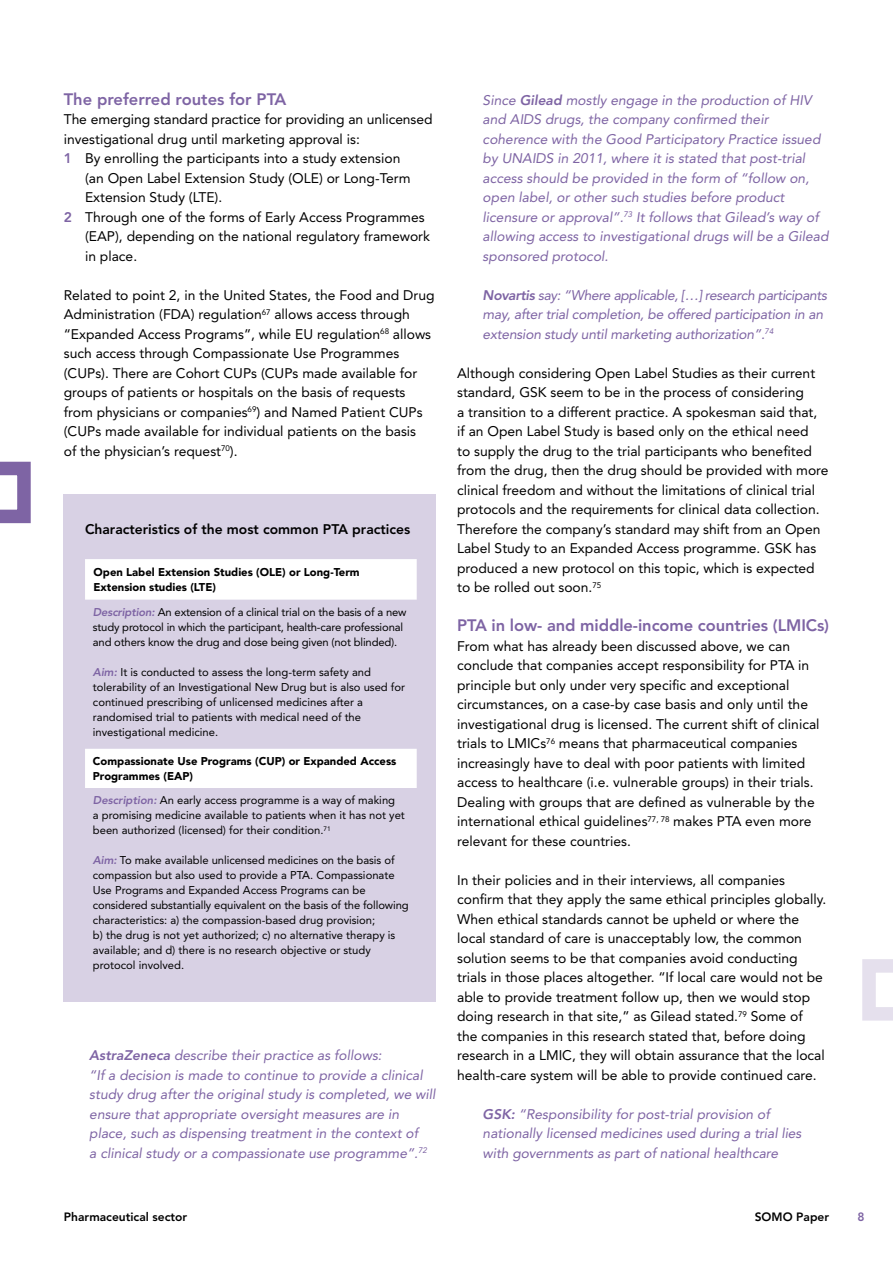
<style>
.page{position:relative;width:893px;height:1263px;background:#fff}
.page>*{position:absolute;margin:0;border:0;box-sizing:border-box;transform-origin:0 0}
.t1{font:800 16.5px "Avenir LT Std";letter-spacing:-.005em;color:#7e64a4}
.t2{font:13.8px/19.5px "Avenir LT Std";color:#000}
.t3{font:italic 13.8px/19.5px "Avenir LT Std";color:#7e64a4}
.t4{font:800 13.8px "Avenir LT Std";color:#000}
.t5{font:800 12px "Avenir LT Std";color:#000}
.t6{font:800 12px "Avenir LT Std";color:#7e64a4}
.t7{font:11.25px/15px "Avenir LT Std";color:#000}
.t8{font:900 11.25px/15px "Avenir LT Std";color:#000}
.s1{font-weight:800;color:#7e64a4}
.s2{font-weight:800;font-style:italic;color:#7e64a4}
.s3{font-weight:800}
</style>
<div class="page">
<svg style="left:0;top:462px;width:31px;height:61px"></svg>
<svg style="left:862px;top:959px;width:31px;height:61px"></svg>
<div style="left:64px;top:495px;width:372px;height:507px;background:#d8d1e4"></div>
<svg style="left:85px;top:559px;width:332px;height:229px"></svg>
<p class="t1" style="left:64px;top:89px;width:224px">The preferred routes for PTA</p>
<p class="t2" style="left:64px;top:110px;width:370px">The emerging standard practice for providing an unlicensed</p>
<p class="t2" style="left:64px;top:129px;width:298px">investigational drug until marketing approval is:</p>
<p class="t2" style="left:64px;top:149px;width:338px"><span class="s1">1</span> By enrolling the participants into a study extension</p>
<p class="t2" style="left:85px;top:168px;width:327px">(an Open Label Extension Study (OLE) or Long-Term</p>
<p class="t2" style="left:85px;top:188px;width:139px">Extension Study (LTE).</p>
<p class="t2" style="left:64px;top:207px;width:362px"><span class="s1">2</span> Through one of the forms of Early Access Programmes</p>
<p class="t2" style="left:85px;top:227px;width:347px">(EAP), depending on the national regulatory framework</p>
<p class="t2" style="left:85px;top:246px;width:54px">in place.</p>
<p class="t2" style="left:64px;top:285px;width:372px">Related to point 2, in the United States, the Food and Drug Administration (FDA) regulation<sup>67</sup> allows access through “Expanded Access Programs”, while EU regulation<sup>68</sup> allows such access through Compassionate Use Programmes (CUPs). There are Cohort CUPs (CUPs made available for groups of patients or hospitals on the basis of requests from physicians or companies<sup>69</sup>) and Named Patient CUPs (CUPs made available for individual patients on the basis<br>of the physician’s request<sup>70</sup>).</p>
<p class="t4" style="left:85px;top:521px;width:327px">Characteristics of the most common PTA practices</p>
<p class="t8" style="left:94px;top:565px;width:268px">Open Label Extension Studies (OLE) or Long-Term<br>Extension studies (LTE)</p>
<p class="t7" style="left:93px;top:605px;width:315px"><span class="s2">Description:</span> An extension of a clinical trial on the basis of a new study protocol in which the participant, health-care professional and others know the drug and dose being given (not blinded).</p>
<p class="t7" style="left:93px;top:665px;width:314px"><span class="s2">Aim:</span> It is conducted to assess the long-term safety and tolerability of an Investigational New Drug but is also used for continued prescribing of unlicensed medicines after a randomised trial to patients with medical need of the investigational medicine.</p>
<p class="t8" style="left:93px;top:754px;width:305px">Compassionate Use Programs (CUP) or Expanded Access<br>Programmes (EAP)</p>
<p class="t7" style="left:93px;top:793px;width:314px"><span class="s2">Description:</span> An early access programme is a way of making<br>a promising medicine available to patients when it has not yet been authorized (licensed) for their condition.<sup>71</sup></p>
<p class="t7" style="left:93px;top:853px;width:317px"><span class="s2">Aim:</span> To make available unlicensed medicines on the basis of compassion but also used to provide a PTA. Compassionate Use Programs and Expanded Access Programs can be considered substantially equivalent on the basis of the following characteristics: a) the compassion-based drug provision;<br>b) the drug is not yet authorized; c) no alternative therapy is available; and d) there is no research objective or study protocol involved.</p>
<p class="t3" style="left:89px;top:1046px;width:348px"><span class="s3">AstraZeneca</span> describe their practice as follows:<br>“If a decision is made to continue to provide a clinical study drug after the original study is completed, we will ensure that appropriate oversight measures are in place, such as dispensing treatment in the context of<br>a clinical study or a compassionate use programme”.<sup>72</sup></p>
<p class="t3" style="left:483px;top:90px;width:347px">Since <span class="s3">Gilead</span> mostly engage in the production of HIV and AIDS drugs, the company confirmed their coherence with the Good Participatory Practice issued by UNAIDS in 2011, where it is stated that post-trial access should be provided in the form of “follow on, open label, or other such studies before product licensure or approval”.<sup>73</sup> It follows that Gilead’s way of allowing access to investigational drugs will be a Gilead sponsored protocol.</p>
<p class="t3" style="left:483px;top:285px;width:346px"><span class="s3">Novartis</span> say: “Where applicable, […] research participants may, after trial completion, be offered participation in an extension study until marketing authorization”.<sup>74</sup></p>
<p class="t2" style="left:457px;top:363px;width:373px">Although considering Open Label Studies as their current standard, GSK seem to be in the process of considering<br>a transition to a different practice. A spokesman said that,<br>if an Open Label Study is based only on the ethical need<br>to supply the drug to the trial participants who benefited from the drug, then the drug should be provided with more clinical freedom and without the limitations of clinical trial protocols and the requirements for clinical data collection.<br>Therefore the company’s standard may shift from an Open Label Study to an Expanded Access programme. GSK has produced a new protocol on this topic, which is expected to be rolled out soon.<sup>75</sup></p>
<p class="t1" style="left:457px;top:616px;width:374px">PTA in low- and middle-income countries (LMICs)</p>
<p class="t2" style="left:457px;top:636px;width:364px">From what has already been discussed above, we can conclude that companies accept responsibility for PTA in principle but only under very specific and exceptional circumstances, on a case-by case basis and only until the investigational drug is licensed. The current shift of clinical trials to LMICs<sup>76</sup> means that pharmaceutical companies increasingly have to deal with poor patients with limited access to healthcare (i.e. vulnerable groups) in their trials.<br>Dealing with groups that are defined as vulnerable by the international ethical guidelines<sup>77,</sup> <sup>78</sup> makes PTA even more relevant for these countries.</p>
<p class="t2" style="left:457px;top:870px;width:371px">In their policies and in their interviews, all companies confirm that they apply the same ethical principles globally.<br>When ethical standards cannot be upheld or where the local standard of care is unacceptably low, the common solution seems to be that companies avoid conducting trials in those places altogether. “If local care would not be able to provide treatment follow up, then we would stop doing research in that site,” as Gilead stated.<sup>79</sup> Some of the companies in this research stated that, before doing research in a LMIC, they will obtain assurance that the local health-care system will be able to provide continued care.</p>
<p class="t3" style="left:483px;top:1104px;width:320px"><span class="s3">GSK:</span> “Responsibility for post-trial provision of nationally licensed medicines used during a trial lies with governments as part of national healthcare</p>
<p class="t5" style="left:64px;top:1210px;width:125px">Pharmaceutical sector</p>
<p class="t5" style="left:755px;top:1210px;width:76px">SOMO Paper</p>
<p class="t6" style="left:857px;top:1210px;width:9px">8</p>
</div>
